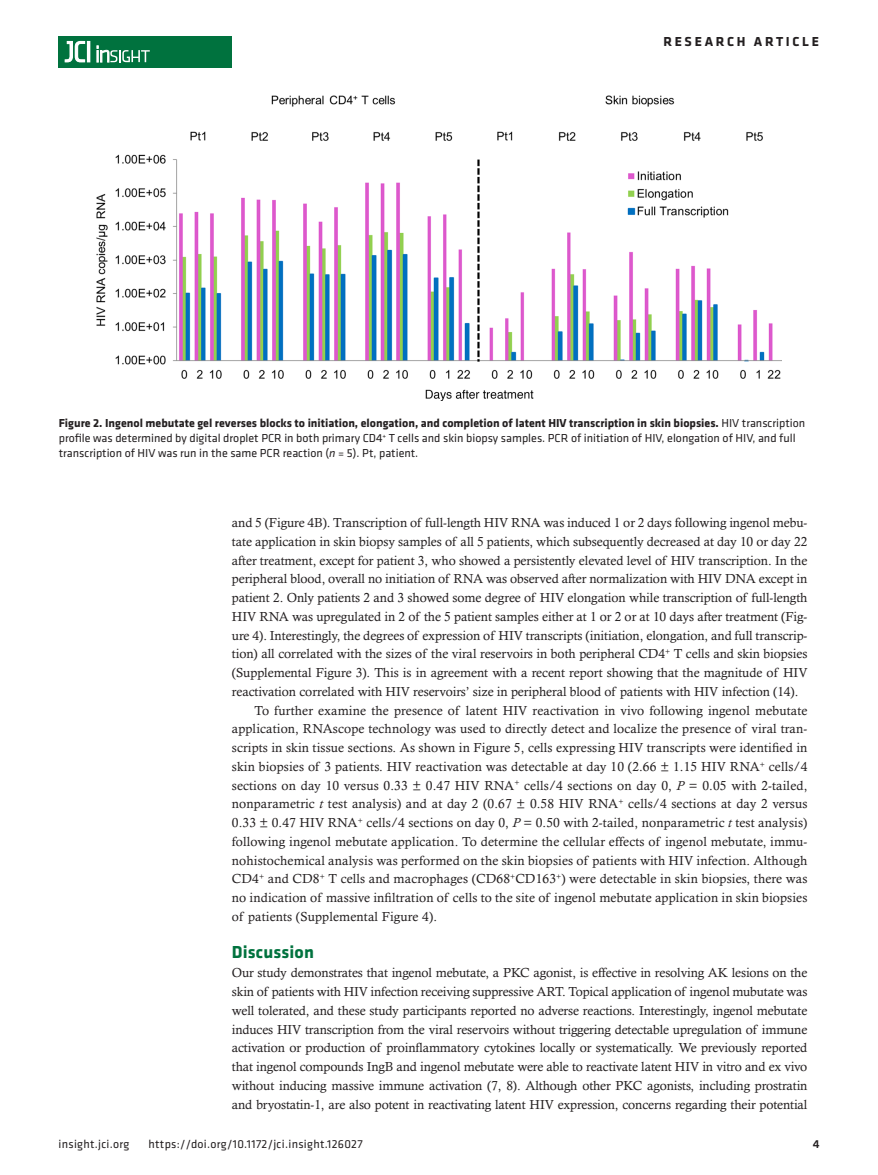
<style>
.page{position:relative;width:878px;height:1175px;background:#fff}
.page>*{position:absolute;margin:0;border:0;box-sizing:border-box;transform-origin:0 0}
.t1{font:700 18px "Klavika";letter-spacing:.01em;color:#00723e}
.t2{font:700 13.5px "Klavika Basic";letter-spacing:.2em;color:#231f20}
.t3{font:13.2px/18.8px "Calisto MT Std";letter-spacing:-.005em;color:#231f20;text-align:justify}
.t4{font:12px/15px "Klavika Basic";color:#231f20}
.t5{font:12px "Klavika Basic";letter-spacing:.025em;color:#231f20}
.t6{font:500 12px "Klavika Basic";color:#231f20}
.s1{font-weight:700}
.s2{font-style:italic}
</style>
<div class="page">
<div style="left:59px;top:36px;width:173px;height:31px;background:#00723e"></div>
<hr style="left:87px;top:41px;width:3px;height:21px;background:#fff">
<svg style="left:64px;top:41px;width:21px;height:22px"></svg>
<svg style="left:97px;top:46px;width:53px;height:16px"></svg>
<img style="left:97px;top:96px;width:684px;height:304px">
<p class="t2" style="left:663px;top:32px;width:157px">RESEARCH ARTICLE</p>
<p class="t4" style="left:59px;top:414px;width:748px"><span class="s1">Figure 2. Ingenol mebutate gel reverses blocks to initiation, elongation, and completion of latent HIV transcription in skin biopsies.</span> HIV transcription profile was determined by digital droplet PCR in both primary CD4<sup>+</sup> T cells and skin biopsy samples. PCR of initiation of HIV, elongation of HIV, and full transcription of HIV was run in the same PCR reaction (<span class="s2">n</span> = 5). Pt, patient.</p>
<p class="t3" style="left:232px;top:513px;width:577px">and 5 (Figure 4B). Transcription of full-length HIV RNA was induced 1 or 2 days following ingenol mebu-</p>
<p class="t3" style="left:232px;top:532px;width:577px">tate application in skin biopsy samples of all 5 patients, which subsequently decreased at day 10 or day 22</p>
<p class="t3" style="left:232px;top:550px;width:577px">after treatment, except for patient 3, who showed a persistently elevated level of HIV transcription. In the</p>
<p class="t3" style="left:232px;top:569px;width:577px">peripheral blood, overall no initiation of RNA was observed after normalization with HIV DNA except in</p>
<p class="t3" style="left:232px;top:588px;width:577px">patient 2. Only patients 2 and 3 showed some degree of HIV elongation while transcription of full-length</p>
<p class="t3" style="left:232px;top:607px;width:577px">HIV RNA was upregulated in 2 of the 5 patient samples either at 1 or 2 or at 10 days after treatment (Fig-</p>
<p class="t3" style="left:232px;top:626px;width:577px">ure 4). Interestingly, the degrees of expression of HIV transcripts (initiation, elongation, and full transcrip-</p>
<p class="t3" style="left:232px;top:644px;width:577px">tion) all correlated with the sizes of the viral reservoirs in both peripheral CD4<sup>+</sup> T cells and skin biopsies</p>
<p class="t3" style="left:232px;top:663px;width:577px">(Supplemental Figure 3). This is in agreement with a recent report showing that the magnitude of HIV</p>
<p class="t3" style="left:232px;top:682px;width:568px">reactivation correlated with HIV reservoirs’ size in peripheral blood of patients with HIV infection (14).</p>
<p class="t3" style="left:254px;top:701px;width:554px">To further examine the presence of latent HIV reactivation in vivo following ingenol mebutate</p>
<p class="t3" style="left:232px;top:719px;width:577px">application, RNAscope technology was used to directly detect and localize the presence of viral tran-</p>
<p class="t3" style="left:232px;top:738px;width:577px">scripts in skin tissue sections. As shown in Figure 5, cells expressing HIV transcripts were identified in</p>
<p class="t3" style="left:232px;top:757px;width:577px">skin biopsies of 3 patients. HIV reactivation was detectable at day 10 (2.66 ± 1.15 HIV RNA<sup>+</sup> cells/4</p>
<p class="t3" style="left:232px;top:775px;width:577px">sections on day 10 versus 0.33 ± 0.47 HIV RNA<sup>+</sup> cells/4 sections on day 0, <span class="s2">P</span> = 0.05 with 2-tailed,</p>
<p class="t3" style="left:232px;top:794px;width:577px">nonparametric <span class="s2">t</span> test analysis) and at day 2 (0.67 ± 0.58 HIV RNA<sup>+</sup> cells/4 sections at day 2 versus</p>
<p class="t3" style="left:232px;top:813px;width:577px">0.33 ± 0.47 HIV RNA<sup>+</sup> cells/4 sections on day 0, <span class="s2">P</span> = 0.50 with 2-tailed, nonparametric <span class="s2">t</span> test analysis)</p>
<p class="t3" style="left:232px;top:832px;width:577px">following ingenol mebutate application. To determine the cellular effects of ingenol mebutate, immu-</p>
<p class="t3" style="left:232px;top:850px;width:577px">nohistochemical analysis was performed on the skin biopsies of patients with HIV infection. Although</p>
<p class="t3" style="left:232px;top:869px;width:577px">CD4<sup>+</sup> and CD8<sup>+</sup> T cells and macrophages (CD68<sup>+</sup>CD163<sup>+</sup>) were detectable in skin biopsies, there was</p>
<p class="t3" style="left:232px;top:888px;width:577px">no indication of massive infiltration of cells to the site of ingenol mebutate application in skin biopsies</p>
<p class="t3" style="left:232px;top:907px;width:207px">of patients (Supplemental Figure 4).</p>
<h1 class="t1" style="left:232px;top:939px;width:84px">Discussion</h1>
<p class="t3" style="left:232px;top:963px;width:577px">Our study demonstrates that ingenol mebutate, a PKC agonist, is effective in resolving AK lesions on the skin of patients with HIV infection receiving suppressive ART. Topical application of ingenol mubutate was well tolerated, and these study participants reported no adverse reactions. Interestingly, ingenol mebutate induces HIV transcription from the viral reservoirs without triggering detectable upregulation of immune activation or production of proinflammatory cytokines locally or systematically. We previously reported that ingenol compounds IngB and ingenol mebutate were able to reactivate latent HIV in vitro and ex vivo without inducing massive immune activation (7, 8). Although other PKC agonists, including prostratin and bryostatin-1, are also potent in reactivating latent HIV expression, concerns regarding their potential</p>
<p class="t5" style="left:58px;top:1135px;width:72px">insight.jci.org</p>
<p class="t5" style="left:148px;top:1135px;width:216px">https://doi.org/10.1172/jci.insight.126027</p>
<p class="t6" style="left:812px;top:1135px;width:8px">4</p>
</div>
